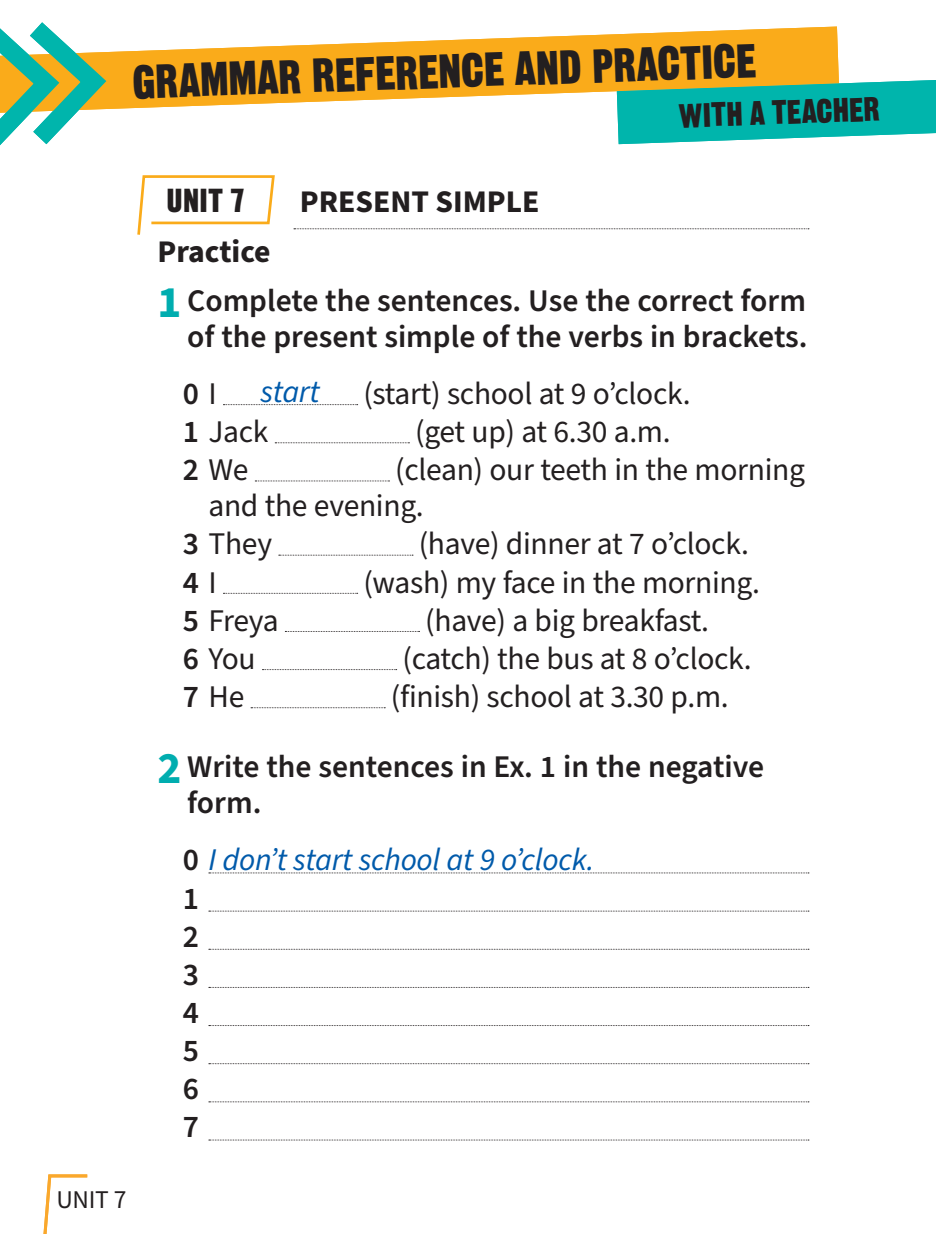
<style>
.page{position:relative;width:936px;height:1234px;background:#fff}
.page>*{position:absolute;margin:0;border:0;box-sizing:border-box;transform-origin:0 0}
.t1{font:46.5px "Gothic Thirteen Std";color:#231f20}
.t2{font:33px "Gothic Thirteen Std";color:#231f20}
.t3{font:32.4px "Gothic Thirteen Std";color:#231f20}
.t4{font:31.5px "Source Sans Pro";letter-spacing:-.01em;color:#231f20}
.t5{font:600 31.5px/48.8px "Source Sans Pro";color:#231f20}
.t6{font:italic 31.5px/38.1px "Source Sans Pro";letter-spacing:-.01em;color:#015aaa}
.t7{font:700 31.5px "Source Sans Pro";color:#231f20}
.t8{font:25.5px "Source Sans Pro";color:#231f20}
.s1{font-weight:700}
.s2{font-weight:700;font-size:45px;color:#00adaf}
.s3{font-weight:400}
.s4{font-weight:600}
.s5{font-weight:600;font-style:normal;color:#231f20}
</style>
<div class="page">
<svg style="left:119px;top:27px;width:719px;height:82px;fill:#faab1a"></svg>
<svg style="left:616px;top:80px;width:319px;height:64px;background:#2bbba8"></svg>
<svg style="left:0;top:22px;width:119px;height:124px"></svg>
<svg style="left:294px;top:228px;width:514px;height:1px"></svg>
<svg style="left:209px;top:872px;width:599px;height:1px"></svg>
<svg style="left:209px;top:910px;width:599px;height:1px"></svg>
<svg style="left:209px;top:948px;width:598px;height:1px"></svg>
<svg style="left:209px;top:1063px;width:599px;height:1px"></svg>
<svg style="left:209px;top:1101px;width:599px;height:1px"></svg>
<svg style="left:209px;top:1139px;width:599px;height:1px"></svg>
<svg style="left:223px;top:404px;width:134px;height:1px"></svg>
<svg style="left:275px;top:442px;width:134px;height:1px"></svg>
<svg style="left:255px;top:480px;width:134px;height:1px"></svg>
<svg style="left:279px;top:554px;width:134px;height:1px"></svg>
<svg style="left:223px;top:592px;width:134px;height:1px"></svg>
<svg style="left:285px;top:631px;width:134px;height:1px"></svg>
<svg style="left:262px;top:669px;width:134px;height:1px"></svg>
<svg style="left:251px;top:707px;width:134px;height:1px"></svg>
<svg style="left:137px;top:175px;width:138px;height:60px"></svg>
<svg style="left:43px;top:1174px;width:44px;height:59px"></svg>
<h1 class="t1" style="left:131px;top:53px;width:626px;rotate:-2deg">GRAMMAR REFERENCE AND PRACTICE</h1>
<p class="t2" style="left:678px;top:95px;width:203px;rotate:-2deg">WITH A TEACHER</p>
<p class="t3" style="left:167px;top:180px;width:80px">UNIT 7</p>
<p class="t7" style="left:300px;top:180px;width:241px">PRESENT SIMPLE</p>
<p class="t5" style="left:157px;top:228px;width:650px"><span class="s1">Practice<br></span><span class="s2">1</span> Complete the sentences. Use the correct form</p>
<p class="t5" style="left:183px;top:308px;width:626px;line-height:57.3px">of the present simple of the verbs in brackets.<br>0 <span class="s3">I</span></p>
<p class="t6" style="left:260px;top:373px;width:61px">start</p>
<p class="t4" style="left:363px;top:372px;width:329px">(start) school at 9 o’clock.</p>
<p class="t4" style="left:183px;top:410px;width:87px"><span class="s4">1</span> Jack</p>
<p class="t4" style="left:415px;top:410px;width:257px">(get up) at 6.30 a.m.</p>
<p class="t4" style="left:183px;top:448px;width:67px"><span class="s4">2</span> We</p>
<p class="t4" style="left:395px;top:448px;width:411px">(clean) our teeth in the morning</p>
<p class="t4" style="left:208px;top:484px;width:217px">and the evening.</p>
<p class="t4" style="left:183px;top:522px;width:91px"><span class="s4">3</span> They</p>
<p class="t4" style="left:418px;top:522px;width:332px">(have) dinner at 7 o’clock.</p>
<p class="t5" style="left:183px;top:558px;width:35px">4 <span class="s3">I</span></p>
<p class="t4" style="left:363px;top:561px;width:398px">(wash) my face in the morning.</p>
<p class="t4" style="left:183px;top:599px;width:97px"><span class="s4">5</span> Freya</p>
<p class="t4" style="left:425px;top:599px;width:285px">(have) a big breakfast.</p>
<p class="t4" style="left:183px;top:637px;width:74px"><span class="s4">6</span> You</p>
<p class="t4" style="left:402px;top:637px;width:351px">(catch) the bus at 8 o’clock.</p>
<p class="t4" style="left:183px;top:675px;width:63px"><span class="s4">7</span> He</p>
<p class="t4" style="left:391px;top:675px;width:339px">(finish) school at 3.30 p.m.</p>
<p class="t8" style="left:56px;top:1182px;width:72px">Unit 7</p>
<p class="t5" style="left:187px;top:749px;width:578px;line-height:36px;text-indent:-30px"><span class="s2">2</span> Write the sentences in Ex. 1 in the negative form.</p>
<p class="t6" style="left:183px;top:841px;width:413px"><span class="s5">0</span> I don’t start school at 9 o’clock.<br><span class="s5">1<br>2<br>3<br>4<br>5<br>6<br>7</span></p>
</div>
